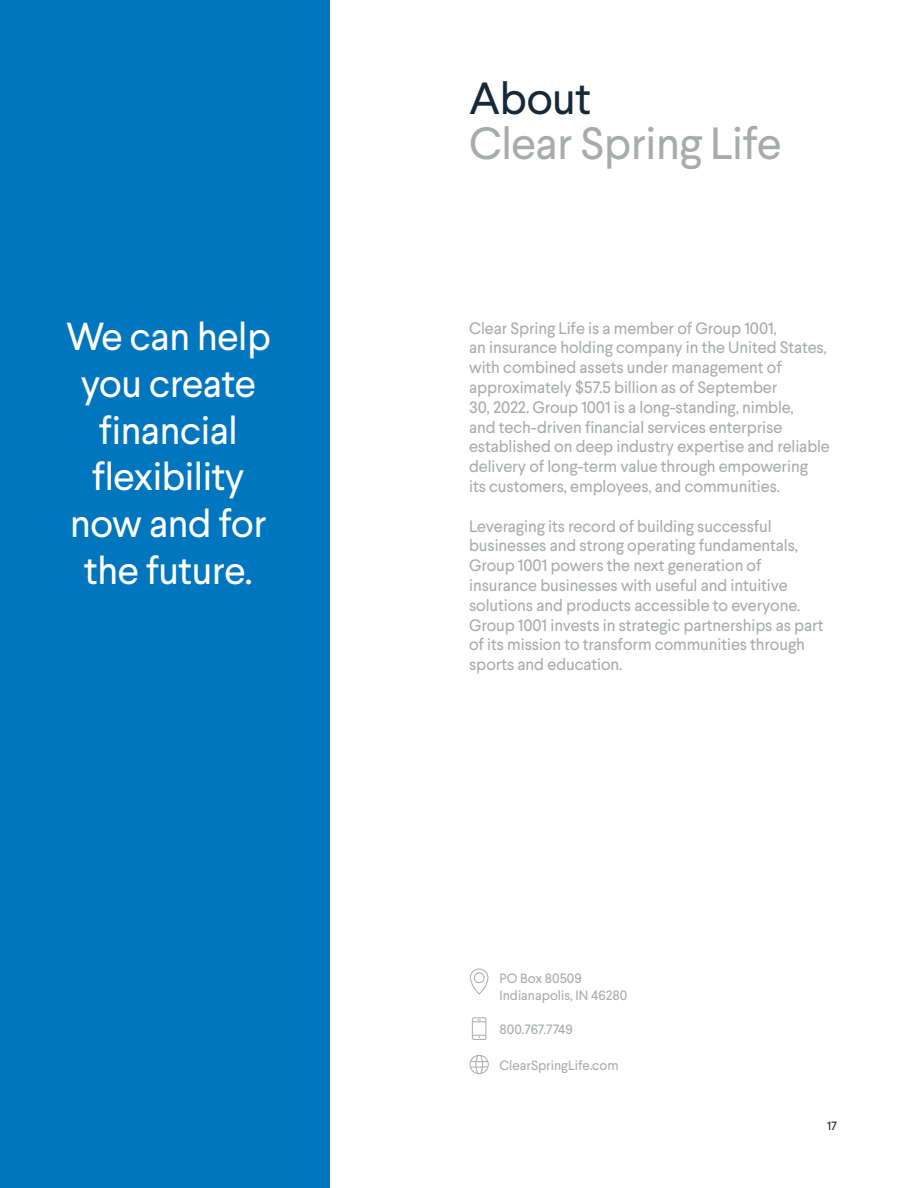
<style>
.page{position:relative;width:918px;height:1188px;background:#fff}
.page>*{position:absolute;margin:0;border:0;box-sizing:border-box;transform-origin:0 0}
.Headline{font:45px/45px "Larsseit";letter-spacing:-.01em;color:#a8abac}
.Headline-2{font:39px/46.8px "Larsseit";letter-spacing:-.01em;color:#fff;text-align:center}
.Headline-3{font:16.5px/19.8px "Larsseit";letter-spacing:-.005em;color:#a8abac}
.t1{font:13.5px "Larsseit";color:#a8abac}
.t2{font:12px "Larsseit";color:#231f20}
.s1{color:#172938}
</style>
<div class="page">
<div style="left:0;top:0;width:330px;height:1188px;background:#0076be"></div>
<svg style="left:470px;top:1055px;width:19px;height:19px"></svg>
<div style="left:472px;top:1017px;width:14px;height:23px;border:1px solid #a8abac;border-radius:2px"></div>
<svg style="left:472px;top:1020px;width:14px;height:2px"></svg>
<svg style="left:472px;top:1035px;width:14px;height:3px"></svg>
<svg style="left:470px;top:968px;width:19px;height:27px"></svg>
<p class="Headline-2" style="left:66px;top:313px;width:206px">We can help you create financial flexibility now and for the future.</p>
<p class="Headline" style="left:469px;top:75px;width:314px"><span class="s1">About<br></span>Clear Spring Life</p>
<p class="Headline-3" style="left:469px;top:318px;width:362px">Clear Spring Life is a member of Group 1001,<br>an insurance holding company in the United States, with combined assets under management of approximately $57.5 billion as of September<br>30, 2022. Group 1001 is a long-standing, nimble,<br>and tech-driven financial services enterprise established on deep industry expertise and reliable delivery of long-term value through empowering<br>its customers, employees, and communities.</p>
<p class="Headline-3" style="left:469px;top:516px;width:356px">Leveraging its record of building successful businesses and strong operating fundamentals, Group 1001 powers the next generation of insurance businesses with useful and intuitive solutions and products accessible to everyone.<br>Group 1001 invests in strategic partnerships as part of its mission to transform communities through sports and education.</p>
<p class="t1" style="left:500px;top:970px;width:84px">PO Box 80509</p>
<p class="t1" style="left:500px;top:986px;width:129px">Indianapolis, IN 46280</p>
<p class="t1" style="left:500px;top:1020px;width:75px">800.767.7749</p>
<p class="t1" style="left:500px;top:1056px;width:121px">ClearSpringLife.com</p>
<p class="t2" style="left:827px;top:1118px;width:11px">17</p>
</div>
